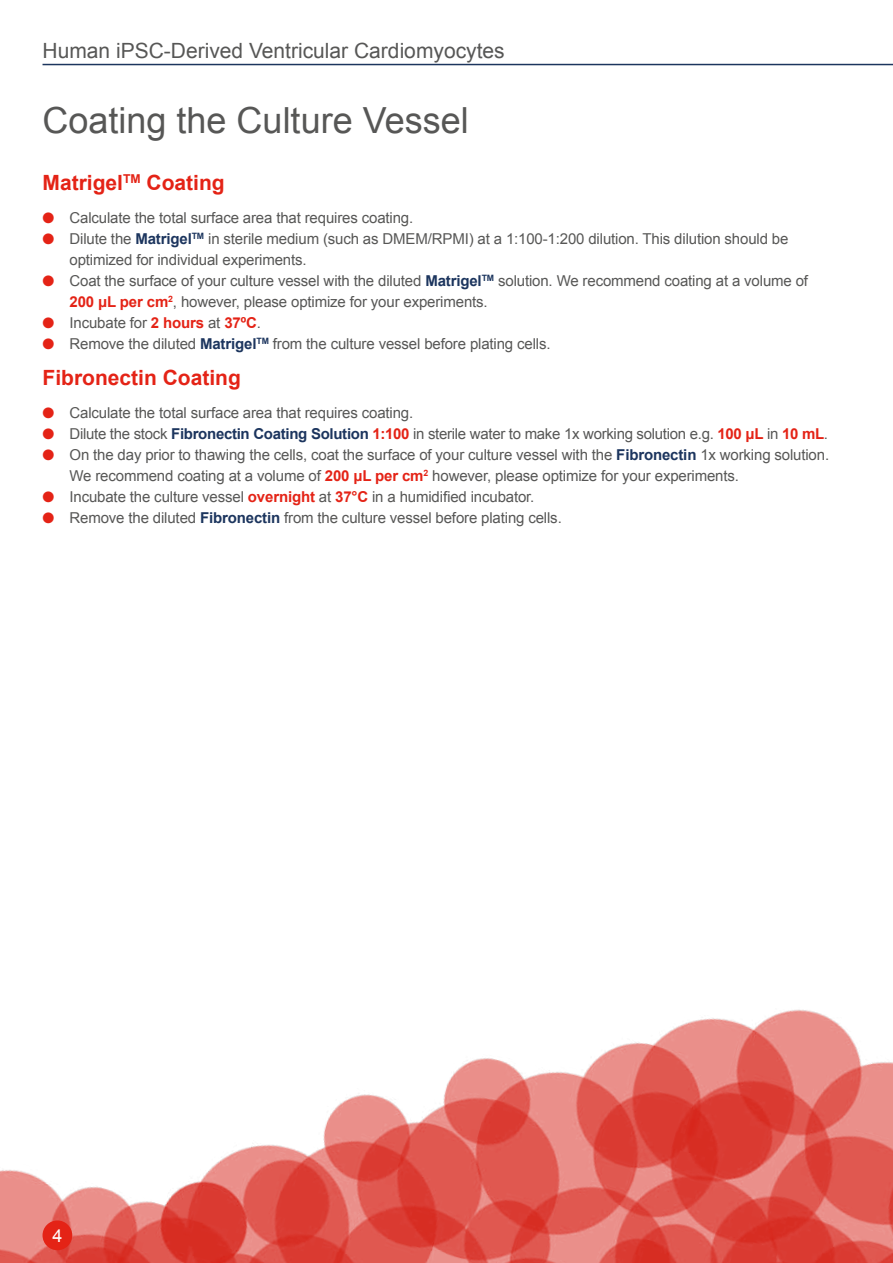
<style>
.page{position:relative;width:893px;height:1263px;background:#fff}
.page>*{position:absolute;margin:0;border:0;box-sizing:border-box;transform-origin:0 0}
.t1{font:36px "Arial";color:#575756}
.t2{font:21px "Arial";color:#575756}
.t3{font:700 21px "Arial";color:#e42316}
.t4{font:18px "Arial";color:#fff}
.t5{font:15px/21px "Arial";letter-spacing:-.01em;color:#575756}
.s1{color:#e42316}
.s2{font-weight:700;color:#1c355e}
.s3{font-weight:700;color:#e42316}
</style>
<div class="page">
<img style="left:0;top:1009px;width:893px;height:254px">
<div style="left:43px;top:1220px;width:29px;height:30px;background:#e42316;border-radius:50%"></div>
<hr style="left:43px;top:64px;width:850px;height:1px;background:#1c355e">
<h2 class="t2" style="left:43px;top:37px;width:464px">Human iPSC-Derived Ventricular Cardiomyocytes</h2>
<h1 class="t1" style="left:43px;top:96px;width:428px">Coating the Culture Vessel</h1>
<h2 class="t3" style="left:43px;top:169px;width:184px">Matrigel<sup>TM</sup> Coating</h2>
<p class="t5" style="left:43px;top:207px;width:372px"><span class="s1">●</span> Calculate the total surface area that requires coating.</p>
<p class="t5" style="left:70px;top:228px;width:720px;text-indent:-27px"><span class="s1">●</span> Dilute the <span class="s2">Matrigel</span><sup>TM</sup> in sterile medium (such as DMEM/RPMI) at a 1:100-1:200 dilution. This dilution should be optimized for individual experiments.</p>
<p class="t5" style="left:70px;top:270px;width:740px;text-indent:-27px"><span class="s1">●</span> Coat the surface of your culture vessel with the diluted <span class="s2">Matrigel</span><sup>TM</sup> solution. We recommend coating at a volume of<br><span class="s3">200 μL per cm</span><sup>2</sup>, however, please optimize for your experiments.</p>
<p class="t5" style="left:43px;top:312px;width:220px"><span class="s1">●</span> Incubate for <span class="s3">2 hours</span> at <span class="s3">37ºC</span>.</p>
<p class="t5" style="left:43px;top:333px;width:510px"><span class="s1">●</span> Remove the diluted <span class="s2">Matrigel</span><sup>TM</sup> from the culture vessel before plating cells.</p>
<h2 class="t3" style="left:43px;top:363px;width:200px">Fibronectin Coating</h2>
<p class="t5" style="left:43px;top:402px;width:372px"><span class="s1">●</span> Calculate the total surface area that requires coating.</p>
<p class="t5" style="left:43px;top:423px;width:787px"><span class="s1">●</span> Dilute the stock <span class="s2">Fibronectin Coating Solution</span> <span class="s3">1:100</span> in sterile water to make 1x working solution e.g. <span class="s3">100 μL</span> in <span class="s3">10 mL</span>.</p>
<p class="t5" style="left:70px;top:444px;width:761px;text-indent:-27px"><span class="s1">●</span> On the day prior to thawing the cells, coat the surface of your culture vessel with the <span class="s2">Fibronectin</span> 1x working solution.<br>We recommend coating at a volume of <span class="s3">200 μL per cm</span><sup>2</sup> however, please optimize for your experiments.</p>
<p class="t5" style="left:43px;top:486px;width:493px"><span class="s1">●</span> Incubate the culture vessel <span class="s3">overnight</span> at <span class="s3">37°C</span> in a humidified incubator.</p>
<p class="t5" style="left:43px;top:507px;width:521px"><span class="s1">●</span> Remove the diluted <span class="s2">Fibronectin</span> from the culture vessel before plating cells.</p>
<p class="t4" style="left:52px;top:1224px;width:12px">4</p>
</div>
